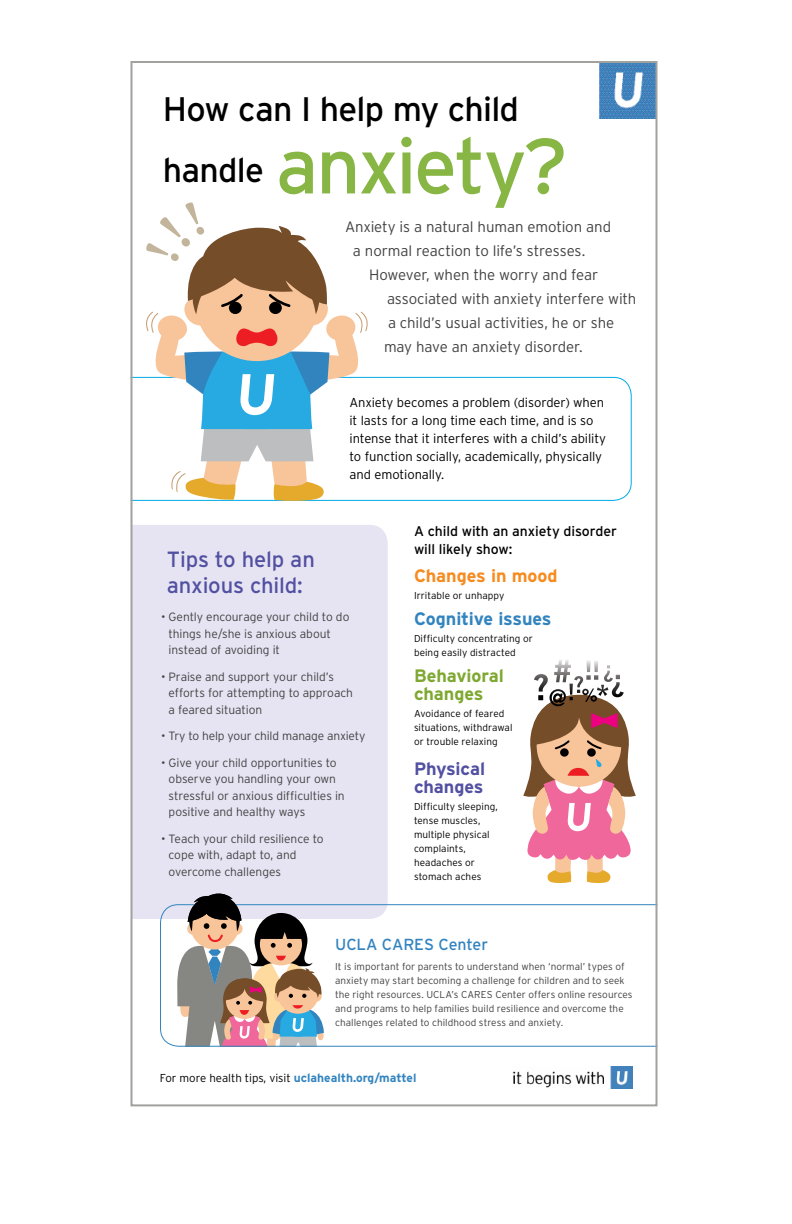
<style>
.page{position:relative;width:792px;height:1224px;background:#fff}
.page>*{position:absolute;margin:0;border:0;box-sizing:border-box;transform-origin:0 0}
.t1{font:78px "Interstate";letter-spacing:-.035em;color:#87b645}
.t2{font:34px/61px "Interstate";letter-spacing:-.02em;color:#000}
.t3{font:22px/26px "Interstate";letter-spacing:-.01em;color:#5250a1}
.t4{font:700 18px/18px "Interstate";letter-spacing:-.005em;color:#7ea831}
.t5{font:700 18px "Interstate";letter-spacing:-.01em;color:#3284bf}
.t6{font:700 18px/18px "Interstate";letter-spacing:-.005em;color:#5250a1}
.t7{font:700 18px "Interstate";color:#f68b1f}
.t8{font:16px "Interstate";letter-spacing:-.01em;color:#3284bf}
.t9{font:300 15px/24px "Interstate";letter-spacing:-.01em;color:#424243}
.t10{font:14px/18px "Interstate";letter-spacing:-.005em;color:#000}
.t11{font:300 13px/18px "Interstate";letter-spacing:-.005em;color:#000}
.t12{font:300 12px/16.5px "Interstate";letter-spacing:-.005em;color:#424243}
.t13{font:300 11.5px "Interstate";color:#000}
.t14{font:300 10px/14px "Interstate";letter-spacing:.005em;color:#424243}
.t15{font:300 10px/14px "Interstate";letter-spacing:.005em;color:#000}
.s1{font-weight:700;font-size:12px;color:#3284bf}
</style>
<div class="page">
<div style="left:133px;top:525px;width:255px;height:394px;background:#e6e4f2"></div>
<svg style="left:133px;top:376px;width:499px;height:125px"></svg>
<img style="left:599px;top:64px;width:56px;height:54px">
<img style="left:513px;top:1066px;width:120px;height:22px">
<svg style="left:523px;top:660px;width:113px;height:223px"></svg>
<svg style="left:160px;top:904px;width:495px;height:143px"></svg>
<svg style="left:177px;top:889px;width:147px;height:158px;background:#aca09b"></svg>
<svg style="left:143px;top:202px;width:228px;height:299px"></svg>
<h2 class="t2" style="left:163px;top:79px;width:358px">How can I help my child handle</h2>
<h1 class="t1" style="left:276px;top:122px;width:294px">anxiety?</h1>
<p class="t9" style="left:353px;top:215px;width:260px;text-indent:-8px">Anxiety is a natural human emotion and a normal reaction to life’s stresses.</p>
<p class="t9" style="left:384px;top:263px;width:254px;text-indent:-15px">However, when the worry and fear associated with anxiety interfere with a child’s usual activities, he or she may have an anxiety disorder.</p>
<p class="t11" style="left:350px;top:394px;width:258px">Anxiety becomes a problem (disorder) when it lasts for a long time each time, and is so intense that it interferes with a child’s ability to function socially, academically, physically and emotionally.</p>
<h3 class="t3" style="left:167px;top:546px;width:149px">Tips to help an anxious child:</h3>
<p class="t12" style="left:169px;top:609px;width:182px;text-indent:-8px">• Gently encourage your child to do things he/she is anxious about instead of avoiding it</p>
<p class="t12" style="left:169px;top:668px;width:186px;text-indent:-8px">• Praise and support your child’s efforts for attempting to approach a feared situation</p>
<p class="t12" style="left:161px;top:728px;width:206px">• Try to help your child manage anxiety</p>
<p class="t12" style="left:169px;top:754px;width:178px;text-indent:-8px">• Give your child opportunities to observe you handling your own stressful or anxious difficulties in positive and healthy ways</p>
<p class="t12" style="left:169px;top:830px;width:157px;text-indent:-8px">• Teach your child resilience to cope with, adapt to, and overcome challenges</p>
<p class="t10" style="left:414px;top:522px;width:205px">A child with an anxiety disorder will likely show:</p>
<h3 class="t7" style="left:414px;top:566px;width:145px">Changes in mood</h3>
<p class="t15" style="left:414px;top:589px;width:92px">Irritable or unhappy</p>
<h3 class="t5" style="left:414px;top:609px;width:139px">Cognitive issues</h3>
<p class="t15" style="left:414px;top:632px;width:120px">Difficulty concentrating or being easily distracted</p>
<h3 class="t4" style="left:414px;top:667px;width:91px">Behavioral changes</h3>
<p class="t15" style="left:414px;top:707px;width:100px">Avoidance of feared situations, withdrawal or trouble relaxing</p>
<h3 class="t6" style="left:414px;top:760px;width:73px">Physical changes</h3>
<p class="t15" style="left:414px;top:800px;width:86px">Difficulty sleeping, tense muscles, multiple physical complaints, headaches or stomach aches</p>
<h3 class="t8" style="left:335px;top:935px;width:154px">UCLA CARES Center</h3>
<p class="t14" style="left:335px;top:959px;width:299px">It is important for parents to understand when ‘normal’ types of anxiety may start becoming a challenge for children and to seek the right resources. UCLA’s CARES Center offers online resources and programs to help families build resilience and overcome the challenges related to childhood stress and anxiety.</p>
<p class="t13" style="left:160px;top:1071px;width:258px">For more health tips, visit <span class="s1">uclahealth.org/mattel</span></p>
</div>
